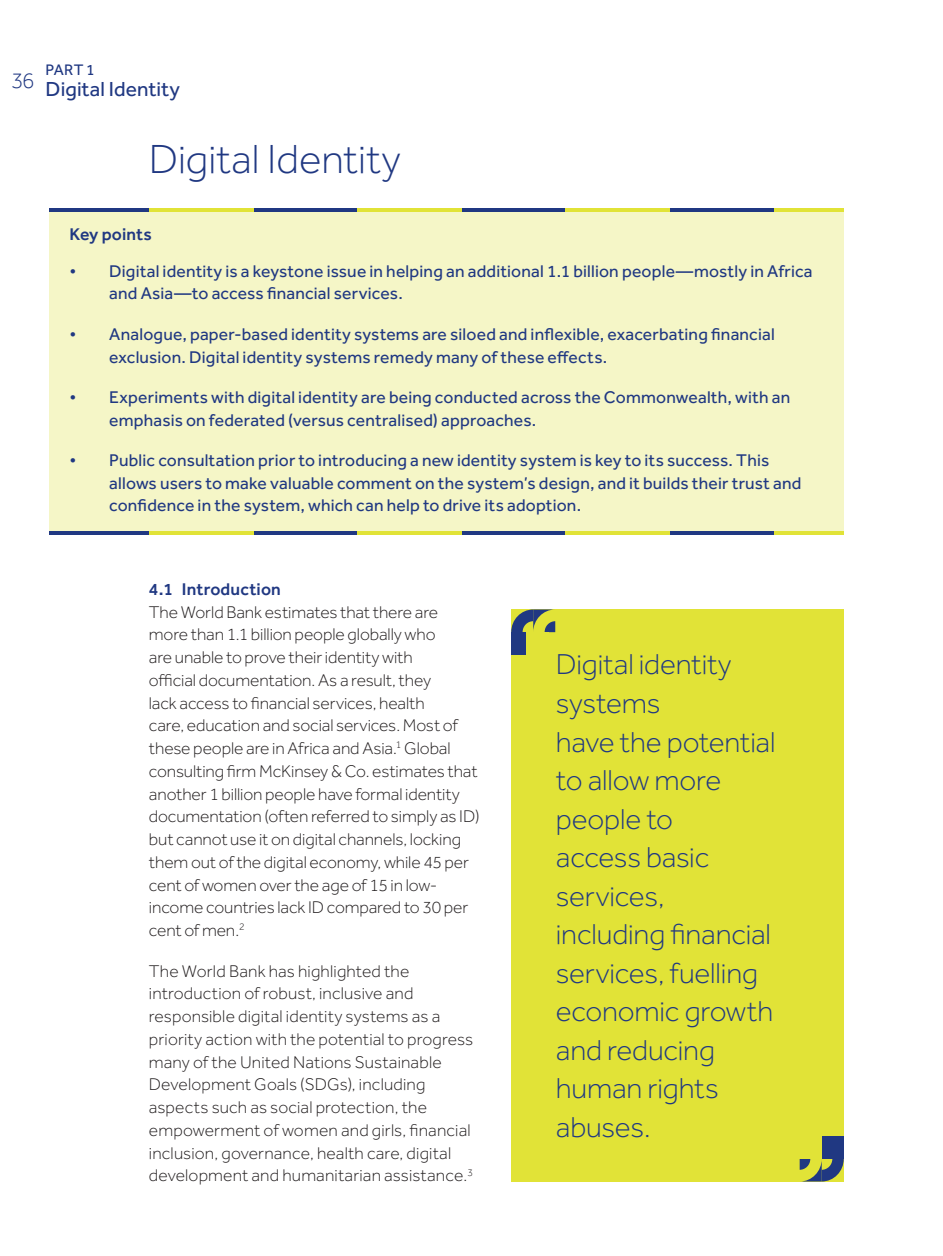
<style>
.page{position:relative;width:943px;height:1256px;background:#fff}
.page>*{position:absolute;margin:0;border:0;box-sizing:border-box;transform-origin:0 0}
.CT_1{font:300 42px "Effra";color:#203882}
.QT1{font:300 29.75px/38.5px "Effra";letter-spacing:-.005em;color:#203882}
.Folio{font:300 22.75px "Effra";color:#203882}
.RH2{font:21px "Effra";letter-spacing:.005em;color:#203882}
.T1{font:300 17.5px/22.8px "Effra";letter-spacing:-.005em;color:#231f20}
.t1{font:17.5px/22.8px "Effra";letter-spacing:.01em;color:#203882}
._1{font:500 17.5px "Effra";letter-spacing:.01em;color:#203882}
.B1{font:500 17.5px "Effra";letter-spacing:.005em;color:#203882}
.RH1{font:15.75px "Effra";color:#203882}
</style>
<div class="page">
<div style="left:50px;top:208px;width:793px;height:323px;background:#f5f6c7"></div>
<hr style="left:50px;top:208px;width:99px;height:4px;background:#203882">
<hr style="left:461px;top:208px;width:105px;height:4px;background:#203882">
<hr style="left:253px;top:208px;width:104px;height:4px;background:#203882">
<hr style="left:670px;top:208px;width:104px;height:4px;background:#203882">
<hr style="left:149px;top:208px;width:104px;height:4px;background:#e1e337">
<hr style="left:566px;top:208px;width:104px;height:4px;background:#e1e337">
<hr style="left:357px;top:208px;width:104px;height:4px;background:#e1e337">
<hr style="left:774px;top:208px;width:69px;height:4px;background:#e1e337">
<hr style="left:50px;top:531px;width:99px;height:4px;background:#203882">
<hr style="left:461px;top:531px;width:105px;height:4px;background:#203882">
<hr style="left:253px;top:531px;width:104px;height:4px;background:#203882">
<hr style="left:670px;top:531px;width:104px;height:4px;background:#203882">
<hr style="left:149px;top:531px;width:104px;height:4px;background:#e1e337">
<hr style="left:566px;top:531px;width:104px;height:4px;background:#e1e337">
<hr style="left:357px;top:531px;width:104px;height:4px;background:#e1e337">
<hr style="left:774px;top:531px;width:69px;height:4px;background:#e1e337">
<div style="left:511px;top:609px;width:332px;height:572px;background:#e1e337"></div>
<svg style="left:799px;top:1136px;width:44px;height:45px"></svg>
<div style="left:799px;top:1135px;width:22px;height:23px;background:#e1e337"></div>
<svg style="left:511px;top:609px;width:44px;height:45px"></svg>
<div style="left:526px;top:632px;width:22px;height:22px;background:#e1e337"></div>
<p class="Folio" style="left:11px;top:67px;width:25px">36</p>
<p class="RH1" style="left:46px;top:61px;width:51px">PART 1</p>
<p class="RH2" style="left:46px;top:77px;width:136px">Digital Identity</p>
<p class="CT_1" style="left:149px;top:135px;width:253px">Digital Identity</p>
<p class="B1" style="left:69px;top:223px;width:84px">Key points</p>
<p class="t1" style="left:109px;top:259px;width:705px;text-indent:-40px">• Digital identity is a keystone issue in helping an additional 1.1 billion people—mostly in Africa and Asia—to access financial services.</p>
<p class="t1" style="left:109px;top:322px;width:667px;text-indent:-40px">• Analogue, paper-based identity systems are siloed and inflexible, exacerbating financial exclusion. Digital identity systems remedy many of these effects.</p>
<p class="t1" style="left:109px;top:385px;width:682px;text-indent:-40px">• Experiments with digital identity are being conducted across the Commonwealth, with an emphasis on federated (versus centralised) approaches.</p>
<p class="t1" style="left:109px;top:448px;width:693px;text-indent:-40px">• Public consultation prior to introducing a new identity system is key to its success. This allows users to make valuable comment on the system’s design, and it builds their trust and confidence in the system, which can help to drive its adoption.</p>
<p class="_1" style="left:149px;top:578px;width:133px">4.1 Introduction</p>
<p class="T1" style="left:149px;top:600px;width:332px">The World Bank estimates that there are more than 1.1 billion people globally who<br>are unable to prove their identity with<br>official documentation. As a result, they<br>lack access to financial services, health<br>care, education and social services. Most of these people are in Africa and Asia.<sup>1</sup> Global consulting firm McKinsey &amp; Co. estimates that another 1 billion people have formal identity documentation (often referred to simply as ID) but cannot use it on digital channels, locking them out of the digital economy, while 45 per cent of women over the age of 15 in low&shy;income countries lack ID compared to 30 per cent of men.<sup>2</sup></p>
<p class="T1" style="left:149px;top:959px;width:326px">The World Bank has highlighted the introduction of robust, inclusive and responsible digital identity systems as a priority action with the potential to progress many of the United Nations Sustainable Development Goals (SDGs), including aspects such as social protection, the empowerment of women and girls, financial inclusion, governance, health care, digital development and humanitarian assistance.<sup>3</sup></p>
<p class="QT1" style="left:556px;top:645px;width:221px">Digital identity systems<br>have the potential to allow more people to<br>access basic services, including financial services, fuelling economic growth and reducing human rights abuses.</p>
</div>
